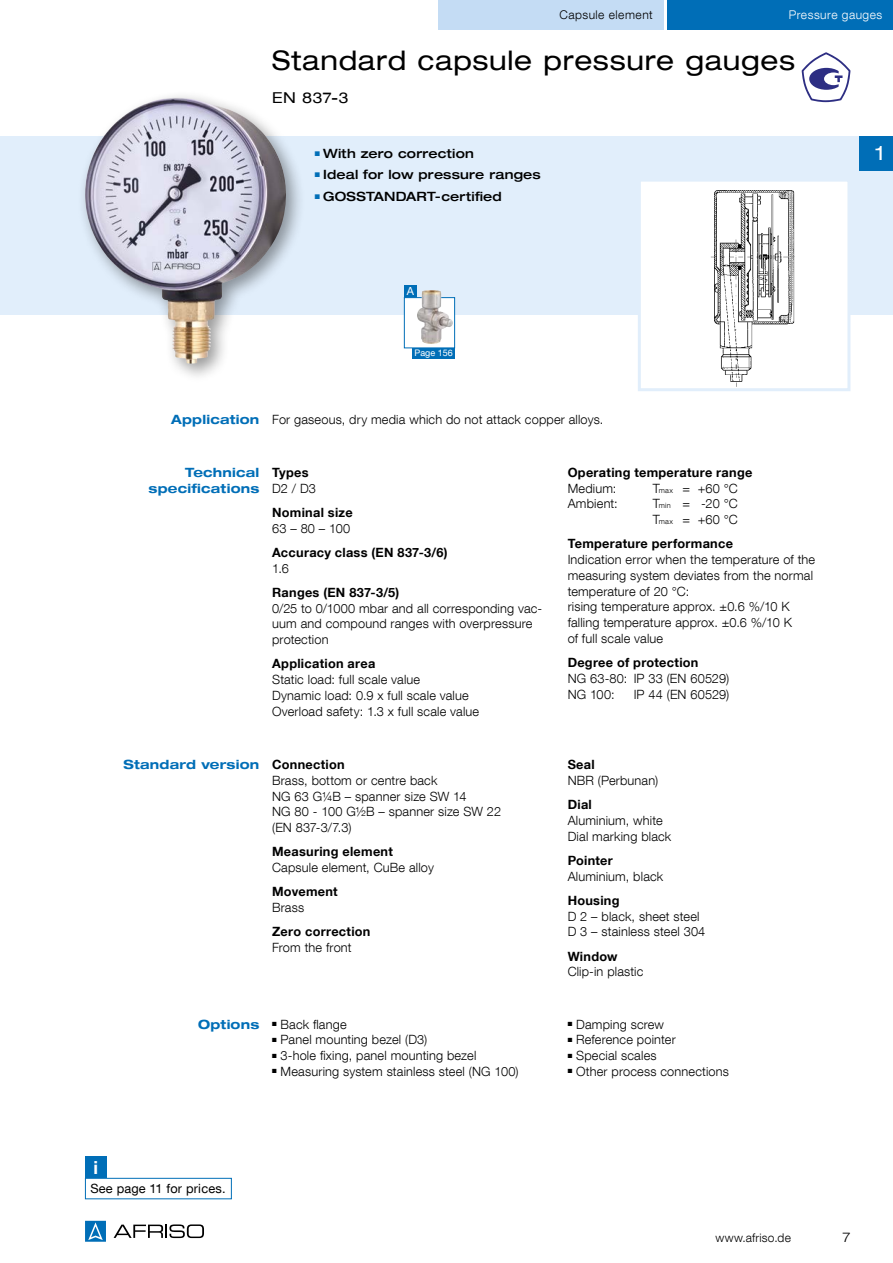
<style>
.page{position:relative;width:893px;height:1263px;background:#fff}
.page>*{position:absolute;margin:0;border:0;box-sizing:border-box;transform-origin:0 0}
.t1{font:expanded 27px "Helvetica Neue LT Com";letter-spacing:.03em;color:#000}
.t2{font:expanded 19.5px "Helvetica Neue LT Com";color:#fff}
.t3{font:700 18px "Helvetica Neue LT Com";color:#fff}
.t4{font:expanded 15px "Helvetica Neue LT Com";color:#000}
.t5{font:300 expanded 13.5px "Helvetica Neue LT Com";color:#000}
.t6{font:300 12.75px/15.8px "Helvetica Neue LT Com";letter-spacing:.015em;color:#000}
.t7{font:700 12.75px "Helvetica Neue LT Com";letter-spacing:.02em;color:#000}
.t8{font:500 expanded 12.75px "Helvetica Neue LT Com";letter-spacing:.015em;color:#000}
.t9{font:700 expanded 12.75px/16.5px "Helvetica Neue LT Com";letter-spacing:.015em;color:#006eb7;text-align:right}
.t10{font:12.75px "Helvetica Neue LT Com";letter-spacing:.015em;color:#000}
.t11{font:300 12px "Helvetica Neue LT Com";letter-spacing:.04em;color:#000}
.t12{font:300 12px "Helvetica Neue LT Com";letter-spacing:.04em;color:#fff}
.t13{font:300 12px "Helvetica Neue LT Com";letter-spacing:.02em;color:#000}
.t14{font:11.1px "Helvetica Neue LT Com";color:#fff}
.t15{font:9px "Helvetica Neue LT Com";color:#fff}
.t16{font:6.75px "Zapf Dingbats ITC";color:#006eb7}
.t17{font:6px "Zapf Dingbats ITC";color:#000}
.s1{font-weight:700;font-stretch:expanded;color:#006eb7}
.s2{font-size:7.35px}
.s3{font-weight:700}
</style>
<div class="page">
<div style="left:0;top:136px;width:893px;height:179px;background:#e1eefb"></div>
<div style="left:668px;top:0;width:225px;height:30px;background:#006eb7"></div>
<div style="left:438px;top:0;width:225px;height:30px;background:#c4dcf4"></div>
<svg style="left:114px;top:1224px;width:90px;height:14px"></svg>
<svg style="left:85px;top:1221px;width:21px;height:21px"></svg>
<div style="left:77px;top:90px;width:229px;height:293px;background:#000;opacity:.4"></div>
<img style="left:85px;top:100px;width:126px;height:263px">
<div style="left:639px;top:180px;width:210px;height:210px;background:#fff"></div>
<img style="left:711px;top:190px;width:84px;height:197px">
<div style="left:638px;top:179px;width:212px;height:212px;border:3px solid #e1eefb"></div>
<div style="left:85px;top:1178px;width:147px;height:21px;border:1px solid #006eb7"></div>
<div style="left:85px;top:1157px;width:21px;height:21px;background:#006eb7"></div>
<svg style="left:802px;top:52px;width:48px;height:50px"></svg>
<div style="left:412px;top:348px;width:43px;height:10px;background:#006eb7"></div>
<div style="left:404px;top:285px;width:13px;height:13px;background:#006eb7"></div>
<div style="left:404px;top:297px;width:51px;height:51px;background:#fff;border:1px solid #006eb7"></div>
<img style="left:417px;top:290px;width:36px;height:54px">
<div style="left:859px;top:136px;width:34px;height:34px;background:#006eb7"></div>
<p class="t11" style="left:559px;top:7px;width:95px">Capsule element</p>
<p class="t12" style="left:789px;top:7px;width:95px">Pressure gauges</p>
<h1 class="t1" style="left:272px;top:44px;width:524px">Standard capsule pressure gauges</h1>
<p class="t4" style="left:272px;top:88px;width:78px">EN 837-3</p>
<p class="t8" style="left:315px;top:145px;width:161px"><sup>■</sup> With zero correction</p>
<p class="t8" style="left:315px;top:167px;width:228px"><sup>■</sup> Ideal for low pressure ranges</p>
<p class="t16" style="left:320px;top:193px;width:3px">■</p>
<p class="t16" style="left:320px;top:150px;width:3px">■</p>
<p class="t8" style="left:315px;top:188px;width:189px"><sup>■</sup> GOSSTANDART-certified</p>
<h2 class="t2" style="left:876px;top:141px;width:10px">1</h2>
<p class="t14" style="left:407px;top:284px;width:9px">A</p>
<p class="t15" style="left:414px;top:348px;width:40px">Page 156</p>
<p class="t6" style="left:171px;top:411px;width:434px"><span class="s1">Application</span> For gaseous, dry media which do not attack copper alloys.</p>
<p class="t9" style="left:149px;top:463px;width:112px">Technical specifications</p>
<p class="t7" style="left:272px;top:464px;width:38px">Types</p>
<p class="t6" style="left:272px;top:480px;width:45px">D2 / D3</p>
<p class="t7" style="left:272px;top:504px;width:82px">Nominal size</p>
<p class="t6" style="left:272px;top:520px;width:80px">63 – 80 – 100</p>
<p class="t7" style="left:272px;top:544px;width:177px">Accuracy class (EN 837-3/6)</p>
<p class="t6" style="left:272px;top:560px;width:18px">1.6</p>
<p class="t7" style="left:272px;top:584px;width:129px">Ranges (EN 837-3/5)</p>
<p class="t6" style="left:272px;top:600px;width:272px">0/25 to 0/1000 mbar and all corresponding vac&shy;uum and compound ranges with overpressure protection</p>
<p class="t7" style="left:272px;top:656px;width:105px">Application area</p>
<p class="t6" style="left:272px;top:671px;width:209px">Static load: full scale value<br>Dynamic load: 0.9 x full scale value<br>Overload safety: 1.3 x full scale value</p>
<p class="t7" style="left:568px;top:464px;width:186px">Operating temperature range</p>
<p class="t6" style="left:568px;top:480px;width:50px">Medium:</p>
<p class="t6" style="left:653px;top:480px;width:87px">T<span class="s2">max</span> = +60 °C</p>
<p class="t6" style="left:568px;top:496px;width:52px">Ambient:</p>
<p class="t6" style="left:653px;top:496px;width:87px">T<span class="s2">min</span> = -20 °C<br>T<span class="s2">max</span> = +60 °C</p>
<p class="t7" style="left:568px;top:536px;width:167px">Temperature performance</p>
<p class="t6" style="left:568px;top:551px;width:249px">Indication error when the temperature of the measuring system deviates from the normal temperature of 20 °C:<br>rising temperature approx. ±0.6 %/10 K falling temperature approx. ±0.6 %/10 K<br>of full scale value</p>
<p class="t7" style="left:568px;top:654px;width:132px">Degree of protection</p>
<p class="t6" style="left:568px;top:670px;width:163px">NG 63-80: IP 33 (EN 60529)<br>NG 100:</p>
<p class="t6" style="left:634px;top:686px;width:97px">IP 44 (EN 60529)</p>
<p class="t6" style="left:272px;top:756px;width:230px;text-indent:-148px"><span class="s1">Standard version</span> <span class="s3">Connection<br></span>Brass, bottom or centre back<br>NG 63 G¼B – spanner size SW 14<br>NG 80 - 100 G½B – spanner size SW 22 (EN 837-3/7.3)</p>
<p class="t7" style="left:272px;top:844px;width:122px">Measuring element</p>
<p class="t6" style="left:272px;top:859px;width:163px">Capsule element, CuBe alloy</p>
<p class="t7" style="left:272px;top:884px;width:67px">Movement</p>
<p class="t6" style="left:272px;top:899px;width:34px">Brass</p>
<p class="t7" style="left:272px;top:924px;width:100px">Zero correction</p>
<p class="t6" style="left:272px;top:939px;width:81px">From the front</p>
<p class="t7" style="left:568px;top:756px;width:29px">Seal</p>
<p class="t6" style="left:568px;top:772px;width:92px">NBR (Perbunan)</p>
<p class="t7" style="left:568px;top:796px;width:26px">Dial</p>
<p class="t6" style="left:568px;top:812px;width:105px">Aluminium, white<br>Dial marking black</p>
<p class="t7" style="left:568px;top:852px;width:47px">Pointer</p>
<p class="t6" style="left:568px;top:868px;width:97px">Aluminium, black</p>
<p class="t7" style="left:568px;top:892px;width:53px">Housing</p>
<p class="t6" style="left:568px;top:908px;width:139px">D 2 – black, sheet steel<br>D 3 – stainless steel 304</p>
<p class="t7" style="left:568px;top:948px;width:51px">Window</p>
<p class="t6" style="left:568px;top:964px;width:77px">Clip-in plastic</p>
<p class="t9" style="left:198px;top:1015px;width:63px">Options</p>
<p class="t17" style="left:277px;top:1021px;width:3px">■</p>
<p class="t6" style="left:272px;top:1016px;width:76px">■ Back flange</p>
<p class="t17" style="left:277px;top:1037px;width:3px">■</p>
<p class="t6" style="left:272px;top:1032px;width:157px">■ Panel mounting bezel (D3)</p>
<p class="t17" style="left:277px;top:1053px;width:3px">■</p>
<p class="t6" style="left:272px;top:1047px;width:206px">■ 3-hole fixing, panel mounting bezel</p>
<p class="t6" style="left:272px;top:1063px;width:248px">■ Measuring system stainless steel (NG 100)</p>
<p class="t6" style="left:568px;top:1016px;width:98px">■ Damping screw</p>
<p class="t17" style="left:572px;top:1037px;width:3px">■</p>
<p class="t17" style="left:572px;top:1021px;width:3px">■</p>
<p class="t6" style="left:568px;top:1032px;width:110px">■ Reference pointer</p>
<p class="t17" style="left:572px;top:1053px;width:3px">■</p>
<p class="t6" style="left:568px;top:1047px;width:90px">■ Special scales</p>
<p class="t6" style="left:568px;top:1063px;width:163px">■ Other process connections</p>
<h3 class="t3" style="left:93px;top:1156px;width:6px">i</h3>
<p class="t10" style="left:90px;top:1180px;width:137px">See page 11 for prices.</p>
<p class="t13" style="left:715px;top:1230px;width:77px">www.afriso.de</p>
<p class="t5" style="left:842px;top:1228px;width:10px">7</p>
</div>
